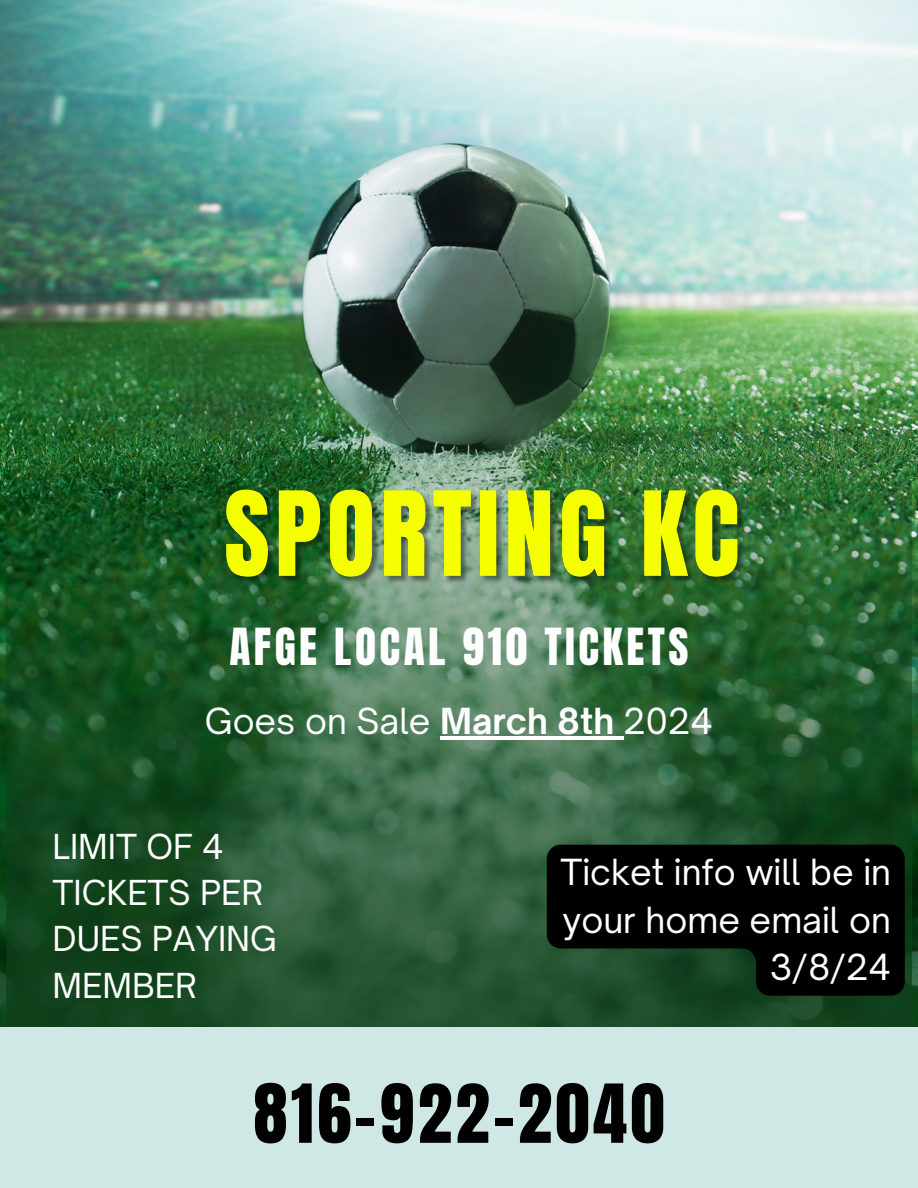
<style>
.page{position:relative;width:918px;height:1188px;background:#fff}
.page>*{position:absolute;margin:0;border:0;box-sizing:border-box;transform-origin:0 0}
.t1{font:69px "Anton";letter-spacing:.05em;color:#000}
.t2{font:43.5px "Anton";letter-spacing:.08em;color:#fff}
.t3{font:34.5px/47.2px "Open Sauce One";color:#fff;text-align:right}
.t4{font:34.35px "Open Sauce One";color:#fff}
.t5{font:33px/46.2px "Open Sauce One";color:#fff}
.s1{font-weight:700}
</style>
<div class="page">
<img style="left:0;top:0;width:918px;height:1028px">
<img style="left:6px;top:311px;width:906px;height:717px">
<div style="left:0;top:1028px;width:918px;height:160px;background:#d0e8e5"></div>
<img style="left:222px;top:462px;width:528px;height:147px">
<hr style="left:440px;top:736px;width:183px;height:3px;background:#fff">
<svg style="left:547px;top:845px;width:358px;height:151px;background:#050e07"></svg>
<p class="t2" style="left:229px;top:615px;width:461px">AFGE LOCAL 910 TICKETS</p>
<h3 class="t4" style="left:205px;top:699px;width:510px">Goes on Sale <span class="s1">March 8th</span> 2024</h3>
<p class="t5" style="left:53px;top:823px;width:226px">LIMIT OF 4<br>TICKETS PER<br>DUES PAYING<br>MEMBER</p>
<h4 class="t3" style="left:561px;top:849px;width:332px">Ticket info will be in your home email on<br>3/8/24</h4>
<p class="t1" style="left:253px;top:1064px;width:413px">816-922-2040</p>
</div>
